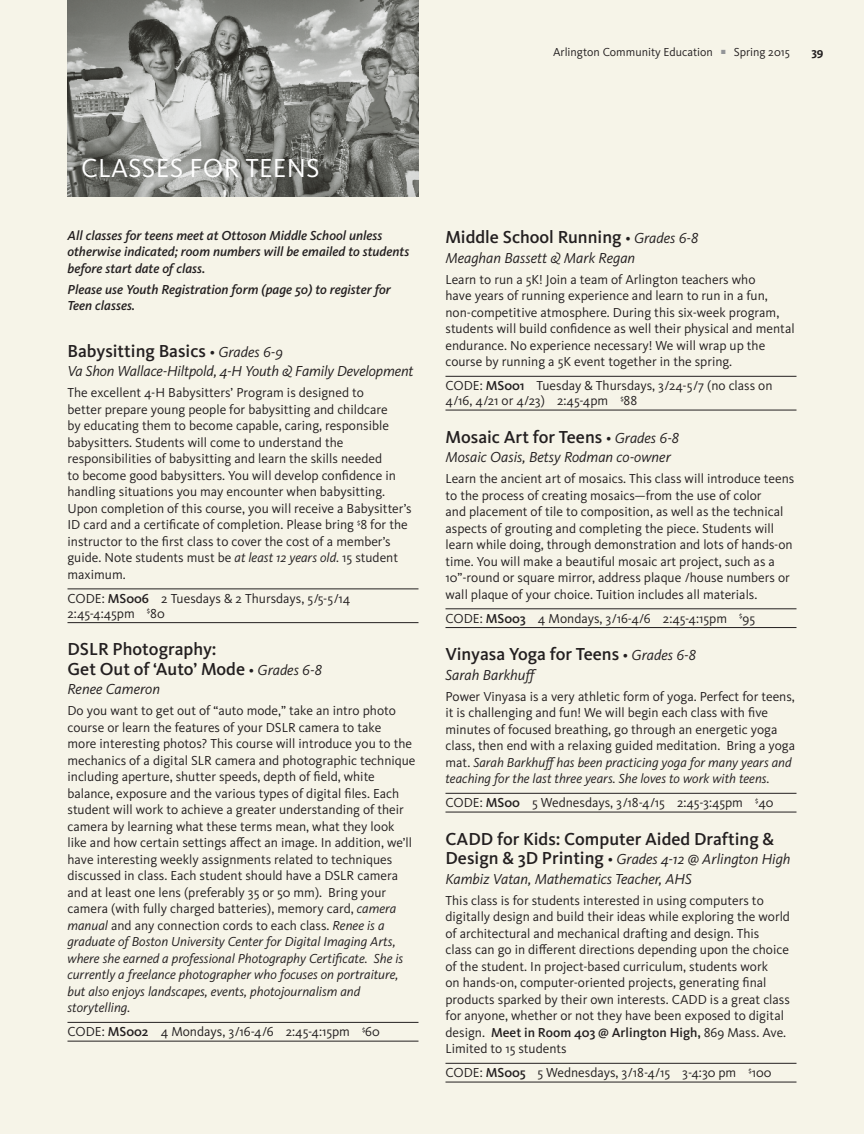
<style>
.page{position:relative;width:864px;height:1134px;background:#f6f4e8}
.page>*{position:absolute;margin:0;border:0;box-sizing:border-box;transform-origin:0 0}
.Section_Head{font:27px "Kievit OT";letter-spacing:.01em;color:#fff}
.Course_Title{font:500 18px/19.5px "Kievit OT";color:#231f20}
.Course_Instructor{font:italic 15px "Kievit OT";color:#231f20}
.Course_Title-2{font:italic 15px "Kievit OT";color:#231f20}
.Course_Section_Info{font:13.5px/16.5px "Kievit OT";color:#231f20}
.Course_Description{font:italic 500 13.5px/16.5px "Kievit OT";color:#231f20}
.t1{font:12px "Kievit OT";color:#231f20}
.t2{font:700 12px "Kievit OT";color:#231f20}
.s1{color:#939598}
.s2{font-weight:400;font-style:italic;font-size:15px}
.s3{font-style:italic}
.s4{font-weight:500}
.s5{font-weight:500;font-style:normal;font-size:18px}
</style>
<div class="page">
<img style="left:68px;top:0;width:350px;height:196px">
<hr style="left:68px;top:589px;width:350px;height:1px;background:#231f20">
<hr style="left:68px;top:622px;width:350px;height:1px;background:#231f20">
<hr style="left:68px;top:1022px;width:350px;height:1px;background:#231f20">
<hr style="left:68px;top:1041px;width:350px;height:1px;background:#231f20">
<hr style="left:446px;top:376px;width:350px;height:1px;background:#231f20">
<hr style="left:446px;top:410px;width:350px;height:1px;background:#231f20">
<hr style="left:446px;top:608px;width:350px;height:1px;background:#231f20">
<hr style="left:446px;top:627px;width:350px;height:1px;background:#231f20">
<hr style="left:446px;top:793px;width:350px;height:1px;background:#231f20">
<hr style="left:446px;top:812px;width:350px;height:1px;background:#231f20">
<hr style="left:446px;top:1063px;width:350px;height:1px;background:#231f20">
<hr style="left:446px;top:1082px;width:350px;height:1px;background:#231f20">
<p class="t1" style="left:553px;top:44px;width:238px">Arlington Community Education <span class="s1">■</span> Spring 2015</p>
<p class="t2" style="left:811px;top:44px;width:14px">39</p>
<p class="Section_Head" style="left:81px;top:152px;width:240px">CLASSES FOR TEENS</p>
<p class="Course_Description" style="left:68px;top:227px;width:343px">All classes for teens meet at Ottoson Middle School unless otherwise indicated; room numbers will be emailed to students before start date of class.</p>
<p class="Course_Description" style="left:68px;top:281px;width:325px">Please use Youth Registration form (page 50) to register for<br>Teen classes.</p>
<p class="Course_Title" style="left:68px;top:341px;width:217px">Babysitting Basics <span class="s2">• Grades 6-9</span></p>
<p class="Course_Instructor" style="left:68px;top:362px;width:348px">Va Shon Wallace-Hiltpold, 4-H Youth &amp; Family Development</p>
<p class="Course_Section_Info" style="left:68px;top:384px;width:346px">The excellent 4-H Babysitters’ Program is designed to<br>better prepare young people for babysitting and childcare<br>by educating them to become capable, caring, responsible babysitters. Students will come to understand the responsibilities of babysitting and learn the skills needed<br>to become good babysitters. You will develop confidence in handling situations you may encounter when babysitting.<br>Upon completion of this course, you will receive a Babysitter’s ID card and a certificate of completion. Please bring <sup>$</sup>8 for the instructor to the first class to cover the cost of a member’s guide. Note students must be <span class="s3">at least 12 years old.</span> 15 student maximum.</p>
<p class="Course_Section_Info" style="left:68px;top:591px;width:284px;line-height:15px">CODE: <span class="s4">MS006</span> 2 Tuesdays &amp; 2 Thursdays, 5/5-5/14<br>2:45-4:45pm <sup>$</sup>80</p>
<p class="Course_Title" style="left:68px;top:639px;width:256px">DSLR Photography:<br>Get Out of ‘Auto’ Mode <span class="s2">• Grades 6-8</span></p>
<p class="Course_Instructor" style="left:68px;top:680px;width:94px">Renee Cameron</p>
<p class="Course_Section_Info" style="left:68px;top:702px;width:350px">Do you want to get out of “auto mode,” take an intro photo course or learn the features of your DSLR camera to take<br>more interesting photos? This course will introduce you to the mechanics of a digital SLR camera and photographic technique including aperture, shutter speeds, depth of field, white balance, exposure and the various types of digital files. Each student will work to achieve a greater understanding of their camera by learning what these terms mean, what they look like and how certain settings affect an image. In addition, we’ll have interesting weekly assignments related to techniques discussed in class. Each student should have a DSLR camera and at least one lens (preferably 35 or 50 mm). Bring your camera (with fully charged batteries), memory card, <span class="s3">camera manual</span> and any connection cords to each class. <span class="s3">Renee is a graduate of Boston University Center for Digital Imaging Arts, where she earned a professional Photography Certificate. She is currently a freelance photographer who focuses on portraiture, but also enjoys landscapes, events, photojournalism and storytelling.</span></p>
<p class="Course_Section_Info" style="left:68px;top:1023px;width:314px">CODE: <span class="s4">MS002</span> 4 Mondays, 3/16-4/6 2:45-4:15pm <sup>$</sup>60</p>
<p class="Course_Title" style="left:446px;top:227px;width:254px">Middle School Running <span class="s2">• Grades 6-8</span></p>
<p class="Course_Instructor" style="left:446px;top:249px;width:191px">Meaghan Bassett &amp; Mark Regan</p>
<p class="Course_Section_Info" style="left:446px;top:271px;width:351px">Learn to run a 5K! Join a team of Arlington teachers who<br>have years of running experience and learn to run in a fun, non-competitive atmosphere. During this six-week program, students will build confidence as well their physical and mental endurance. No experience necessary! We will wrap up the course by running a 5K event together in the spring.</p>
<p class="Course_Section_Info" style="left:446px;top:378px;width:329px;line-height:15px">CODE: <span class="s4">MS001</span> Tuesday &amp; Thursdays, 3/24-5/7 (no class on<br>4/16, 4/21 or 4/23) 2:45-4pm <sup>$</sup>88</p>
<p class="Course_Title" style="left:446px;top:427px;width:235px">Mosaic Art for Teens <span class="s2">• Grades 6-8</span></p>
<p class="Course_Instructor" style="left:446px;top:448px;width:227px">Mosaic Oasis, Betsy Rodman co-owner</p>
<p class="Course_Section_Info" style="left:446px;top:470px;width:350px">Learn the ancient art of mosaics. This class will introduce teens to the process of creating mosaics—from the use of color<br>and placement of tile to composition, as well as the technical aspects of grouting and completing the piece. Students will learn while doing, through demonstration and lots of hands-on time. You will make a beautiful mosaic art project, such as a 10”-round or square mirror, address plaque /house numbers or wall plaque of your choice. Tuition includes all materials.</p>
<p class="Course_Section_Info" style="left:446px;top:610px;width:311px">CODE: <span class="s4">MS003</span> 4 Mondays, 3/16-4/6 2:45-4:15pm <sup>$</sup>95</p>
<p class="Course_Title" style="left:446px;top:644px;width:252px">Vinyasa Yoga for Teens <span class="s2">• Grades 6-8</span></p>
<p class="Course_Instructor" style="left:446px;top:666px;width:95px">Sarah Barkhuff</p>
<p class="Course_Section_Info" style="left:446px;top:688px;width:351px">Power Vinyasa is a very athletic form of yoga. Perfect for teens, it is challenging and fun! We will begin each class with five minutes of focused breathing, go through an energetic yoga class, then end with a relaxing guided meditation. Bring a yoga mat. <span class="s3">Sarah Barkhuff has been practicing yoga for many years and teaching for the last three years. She loves to work with teens.</span></p>
<p class="Course_Section_Info" style="left:446px;top:794px;width:329px">CODE: <span class="s4">MS00</span> 5 Wednesdays, 3/18-4/15 2:45-3:45pm <sup>$</sup>40</p>
<p class="Course_Title" style="left:446px;top:829px;width:330px">CADD for Kids: Computer Aided Drafting &amp;</p>
<p class="Course_Title-2" style="left:446px;top:850px;width:347px"><span class="s5">Design &amp; 3D Printing</span> • Grades 4-12 @ Arlington High</p>
<p class="Course_Instructor" style="left:446px;top:870px;width:248px">Kambiz Vatan, Mathematics Teacher, AHS</p>
<p class="Course_Section_Info" style="left:446px;top:892px;width:346px">This class is for students interested in using computers to digitally design and build their ideas while exploring the world of architectural and mechanical drafting and design. This<br>class can go in different directions depending upon the choice of the student. In project-based curriculum, students work<br>on hands-on, computer-oriented projects, generating final products sparked by their own interests. CADD is a great class for anyone, whether or not they have been exposed to digital design. <span class="s4">Meet in Room 403 @ Arlington High,</span> 869 Mass. Ave.<br>Limited to 15 students</p>
<p class="Course_Section_Info" style="left:446px;top:1064px;width:327px">CODE: <span class="s4">MS005</span> 5 Wednesdays, 3/18-4/15 3-4:30 pm <sup>$</sup>100</p>
</div>
